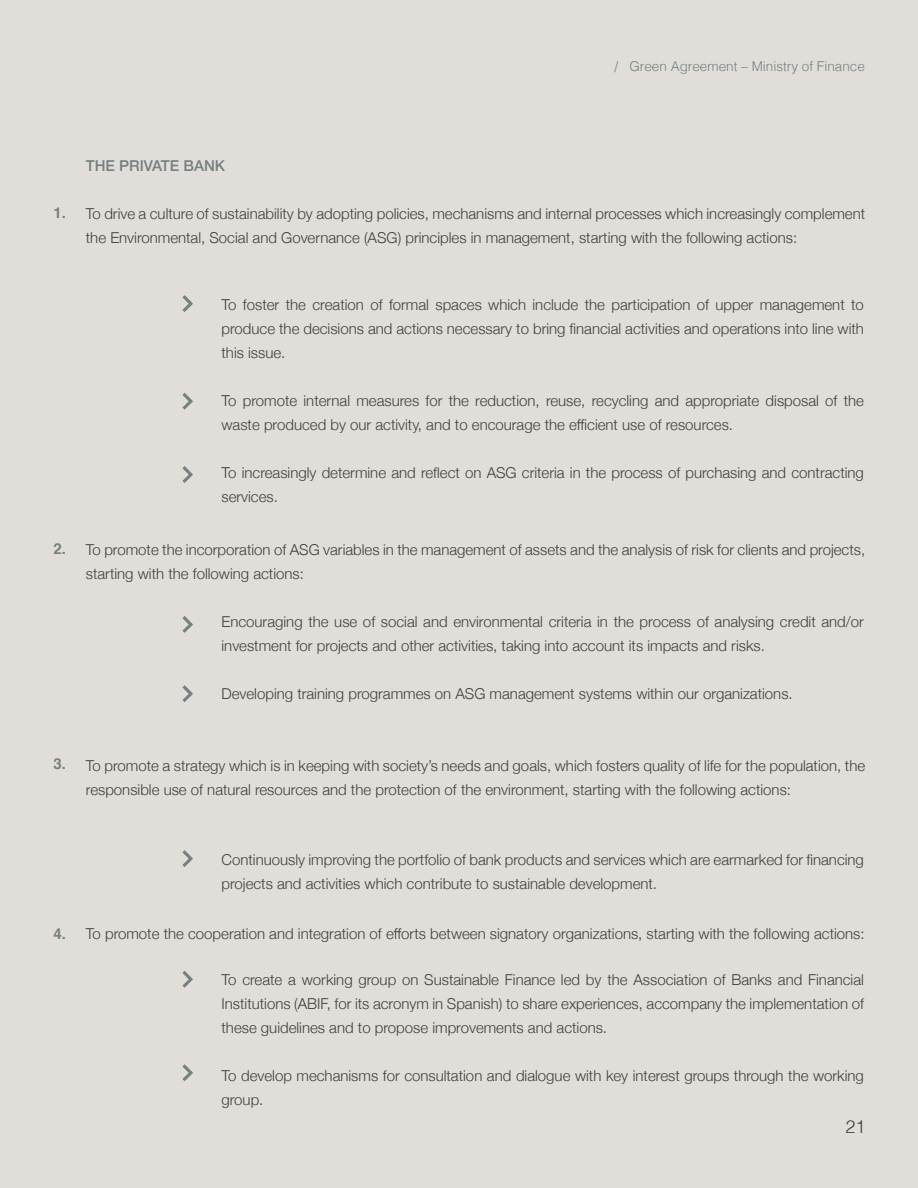
<style>
.page{position:relative;width:918px;height:1188px;background:#e1deda}
.page>*{position:absolute;margin:0;border:0;box-sizing:border-box;transform-origin:0 0}
.t1{font:300 18px "Helvetica";color:#3f3f40}
.t2{font:300 15px/24px "Helvetica Neue";color:#3f3f40}
.t3{font:500 15px "Helvetica Neue";color:#75807f}
.t4{font:700 15px "Helvetica";color:#75807f}
.t5{font:300 13.5px "Helvetica";color:#75807f}
</style>
<div class="page">
<svg style="left:182px;top:295px;width:11px;height:17px"></svg>
<svg style="left:182px;top:616px;width:11px;height:17px"></svg>
<svg style="left:182px;top:850px;width:11px;height:17px"></svg>
<svg style="left:182px;top:971px;width:11px;height:17px"></svg>
<svg style="left:182px;top:1064px;width:11px;height:17px"></svg>
<svg style="left:182px;top:685px;width:11px;height:17px"></svg>
<svg style="left:182px;top:393px;width:11px;height:17px"></svg>
<svg style="left:182px;top:466px;width:11px;height:17px"></svg>
<p class="t5" style="left:614px;top:54px;width:252px">/ Green Agreement – Ministry of Finance</p>
<p class="t4" style="left:54px;top:201px;width:14px">1.</p>
<p class="t3" style="left:86px;top:154px;width:141px">THE PRIVATE BANK</p>
<p class="t2" style="left:86px;top:200px;width:781px">To drive a culture of sustainability by adopting policies, mechanisms and internal processes which increasingly complement the Environmental, Social and Governance (ASG) principles in management, starting with the following actions:</p>
<p class="t4" style="left:54px;top:536px;width:14px">2.</p>
<p class="t2" style="left:222px;top:291px;width:644px;text-align:justify">To foster the creation of formal spaces which include the participation of upper management to produce the decisions and actions necessary to bring financial activities and operations into line with this issue.</p>
<p class="t2" style="left:222px;top:387px;width:644px">To promote internal measures for the reduction, reuse, recycling and appropriate disposal of the waste produced by our activity, and to encourage the efficient use of resources.</p>
<p class="t2" style="left:222px;top:459px;width:644px">To increasingly determine and reflect on ASG criteria in the process of purchasing and contracting services.</p>
<p class="t2" style="left:86px;top:536px;width:781px">To promote the incorporation of ASG variables in the management of assets and the analysis of risk for clients and projects, starting with the following actions:</p>
<p class="t2" style="left:222px;top:609px;width:644px">Encouraging the use of social and environmental criteria in the process of analysing credit and/or investment for projects and other activities, taking into account its impacts and risks.</p>
<p class="t2" style="left:222px;top:681px;width:573px">Developing training programmes on ASG management systems within our organizations.</p>
<p class="t4" style="left:54px;top:751px;width:14px">3.</p>
<p class="t2" style="left:86px;top:752px;width:781px">To promote a strategy which is in keeping with society’s needs and goals, which fosters quality of life for the population, the responsible use of natural resources and the protection of the environment, starting with the following actions:</p>
<p class="t4" style="left:54px;top:922px;width:14px">4.</p>
<p class="t2" style="left:222px;top:846px;width:644px">Continuously improving the portfolio of bank products and services which are earmarked for financing projects and activities which contribute to sustainable development.</p>
<p class="t2" style="left:86px;top:920px;width:780px">To promote the cooperation and integration of efforts between signatory organizations, starting with the following actions:</p>
<p class="t2" style="left:222px;top:967px;width:644px;text-align:justify">To create a working group on Sustainable Finance led by the Association of Banks and Financial Institutions (ABIF, for its acronym in Spanish) to share experiences, accompany the implementation of these guidelines and to propose improvements and actions.</p>
<p class="t2" style="left:222px;top:1063px;width:644px">To develop mechanisms for consultation and dialogue with key interest groups through the working group.</p>
<p class="t1" style="left:845px;top:1112px;width:22px">21</p>
</div>
